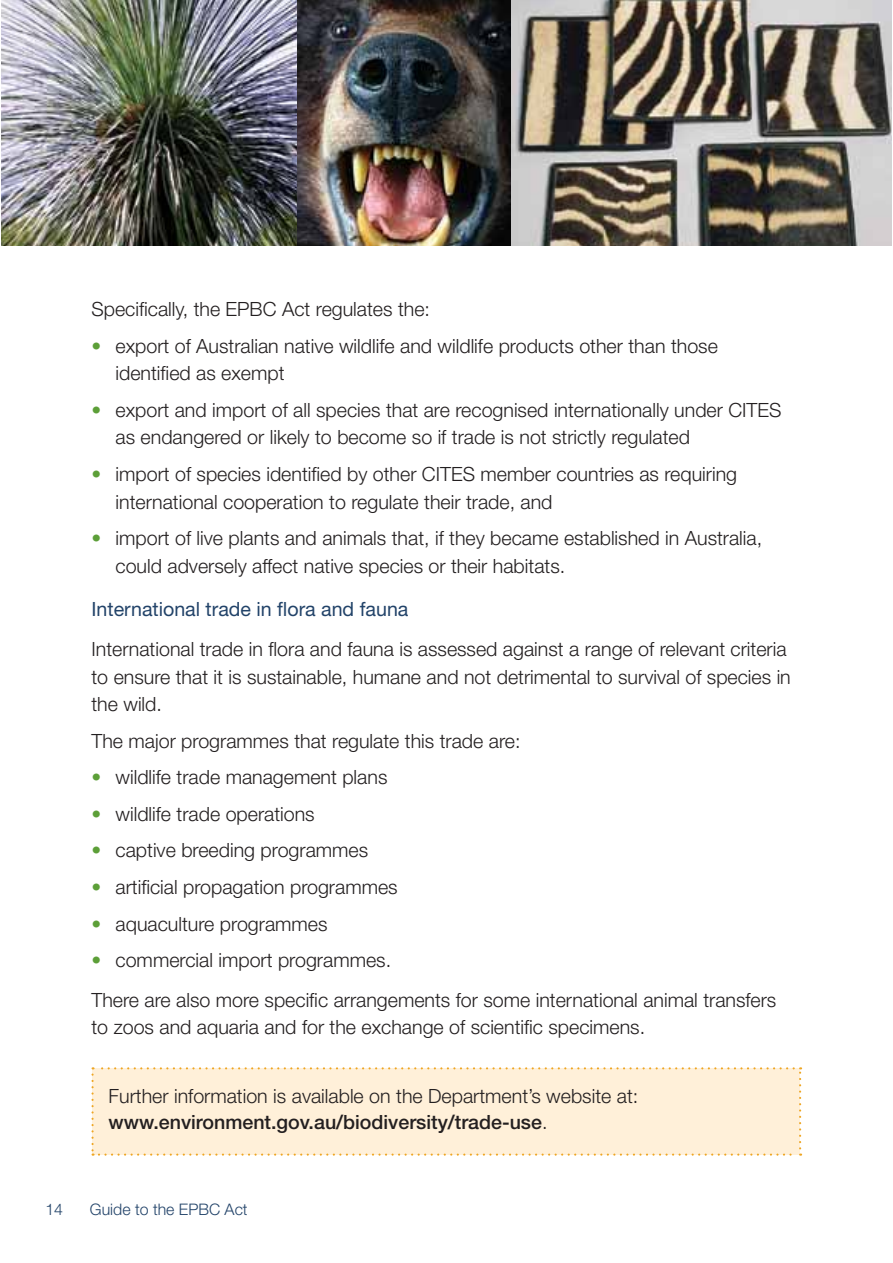
<style>
.page{position:relative;width:893px;height:1263px;background:#fff}
.page>*{position:absolute;margin:0;border:0;box-sizing:border-box;transform-origin:0 0}
.t1{font:300 19.65px/27.6px "Helvetica Neue";color:#231f20}
.t2{font:19.65px "Helvetica Neue";color:#224369}
.t3{font:300 15.9px "Helvetica Neue";color:#224369}
.s1{color:#5c9f38}
.s2{font-weight:500}
</style>
<div class="page">
<div style="left:91px;top:1067px;width:710px;height:89px;background:#fff0d9"></div>
<img style="left:1px;top:0;width:296px;height:245px">
<img style="left:510px;top:0;width:381px;height:245px">
<img style="left:297px;top:0;width:213px;height:245px">
<p class="t1" style="left:91px;top:297px;width:340px">Specifically, the EPBC Act regulates the:</p>
<p class="t1" style="left:116px;top:334px;width:604px;text-indent:-24px"><span class="s1">•</span> export of Australian native wildlife and wildlife products other than those identified as exempt</p>
<p class="t1" style="left:116px;top:398px;width:667px;text-indent:-24px"><span class="s1">•</span> export and import of all species that are recognised internationally under CITES as endangered or likely to become so if trade is not strictly regulated</p>
<p class="t1" style="left:116px;top:462px;width:623px;text-indent:-24px"><span class="s1">•</span> import of species identified by other CITES member countries as requiring international cooperation to regulate their trade, and</p>
<p class="t1" style="left:116px;top:526px;width:648px;text-indent:-24px"><span class="s1">•</span> import of live plants and animals that, if they became established in Australia, could adversely affect native species or their habitats.</p>
<p class="t2" style="left:91px;top:602px;width:318px">International trade in flora and fauna</p>
<p class="t1" style="left:91px;top:637px;width:701px">International trade in flora and fauna is assessed against a range of relevant criteria to ensure that it is sustainable, humane and not detrimental to survival of species in the wild.</p>
<p class="t1" style="left:91px;top:729px;width:430px">The major programmes that regulate this trade are:</p>
<p class="t1" style="left:91px;top:765px;width:297px"><span class="s1">•</span> wildlife trade management plans</p>
<p class="t1" style="left:91px;top:802px;width:225px"><span class="s1">•</span> wildlife trade operations</p>
<p class="t1" style="left:91px;top:839px;width:278px"><span class="s1">•</span> captive breeding programmes</p>
<p class="t1" style="left:91px;top:875px;width:308px"><span class="s1">•</span> artificial propagation programmes</p>
<p class="t1" style="left:91px;top:912px;width:237px"><span class="s1">•</span> aquaculture programmes</p>
<p class="t1" style="left:91px;top:942px;width:686px;line-height:39.6px"><span class="s1">•</span> commercial import programmes.<br>There are also more specific arrangements for some international animal transfers</p>
<p class="t1" style="left:91px;top:1016px;width:555px">to zoos and aquaria and for the exchange of scientific specimens.</p>
<p class="t1" style="left:109px;top:1085px;width:531px;line-height:26.5px">Further information is available on the Department’s website at: <span class="s2">www.environment.gov.au/biodiversity/trade-use</span>.</p>
<p class="t3" style="left:45px;top:1204px;width:19px">14</p>
<p class="t3" style="left:90px;top:1204px;width:159px">Guide to the EPBC Act</p>
</div>
